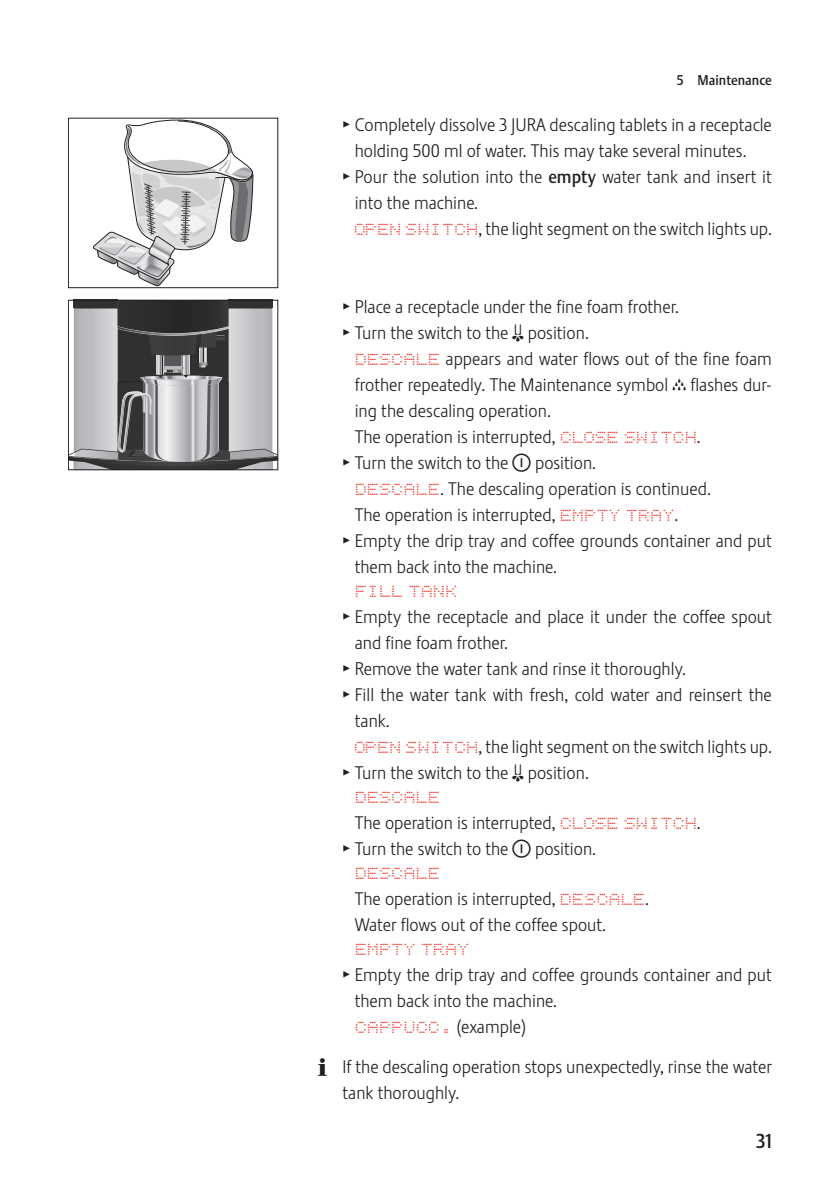
<style>
.page{position:relative;width:840px;height:1191px;background:#fff}
.page>*{position:absolute;margin:0;border:0;box-sizing:border-box;transform-origin:0 0}
.t1{font:20px "JURALED2006";color:#ee3e34}
.t2{font:20px "Stalemate Pro 2 J Medium";color:#231f20}
.t3{font:18px/26px "Stalemate Pro 2 J Light";color:#231f20}
.t4{font:14px "Stalemate Pro 2 J Medium";color:#231f20}
.s1{font-family:"Jura Pict 2006"}
.s2{font-family:"Stalemate Pro 2 J Medium"}
.s3{font-family:"JURALED2006";font-size:20px;color:#ee3e34}
</style>
<div class="page">
<svg style="left:93px;top:120px;width:161px;height:166px"></svg>
<div style="left:68px;top:118px;width:210px;height:170px;border:1px solid #231f20"></div>
<hr style="left:74px;top:306px;width:197px;height:3px;background:#312f30">
<div style="left:74px;top:300px;width:43px;height:8px;background:#312f30"></div>
<div style="left:229px;top:300px;width:43px;height:8px;background:#312f30"></div>
<svg style="left:70px;top:308px;width:206px;height:160px;background:#939395"></svg>
<div style="left:68px;top:300px;width:210px;height:170px;border:1px solid #231f20"></div>
<p class="t4" style="left:676px;top:74px;width:97px">5 Maintenance</p>
<p class="t3" style="left:343px;top:112px;width:430px"><span class="s1">T</span> Completely dissolve 3 JURA descaling tablets in a receptacle</p>
<p class="t3" style="left:354px;top:138px;width:393px">holding 500 ml of water. This may take several minutes.</p>
<p class="t3" style="left:343px;top:164px;width:430px"><span class="s1">T</span> Pour the solution into the <span class="s2">empty</span> water tank and insert it</p>
<p class="t3" style="left:354px;top:190px;width:125px">into the machine.</p>
<p class="t3" style="left:354px;top:216px;width:418px"><span class="s3">OPEN SWITCH</span>, the light segment on the switch lights up.</p>
<p class="t3" style="left:343px;top:294px;width:337px"><span class="s1">T</span> Place a receptacle under the fine foam frother.<br><span class="s1">T</span> Turn the switch to the <span class="s1">M</span> position.</p>
<p class="t3" style="left:354px;top:346px;width:418px"><span class="s3">DESCALE</span> appears and water flows out of the fine foam</p>
<p class="t3" style="left:354px;top:372px;width:418px">frother repeatedly. The Maintenance symbol <span class="s1">C</span> flashes dur-</p>
<p class="t3" style="left:354px;top:398px;width:197px">ing the descaling operation.</p>
<p class="t3" style="left:354px;top:424px;width:347px">The operation is interrupted, <span class="s3">CLOSE SWITCH</span>.</p>
<p class="t3" style="left:343px;top:450px;width:254px"><span class="s1">T</span> Turn the switch to the <span class="s1">°</span> position.</p>
<p class="t3" style="left:354px;top:476px;width:357px"><span class="s3">DESCALE</span>. The descaling operation is continued.</p>
<p class="t3" style="left:354px;top:502px;width:325px">The operation is interrupted, <span class="s3">EMPTY TRAY</span>.</p>
<p class="t3" style="left:343px;top:528px;width:429px"><span class="s1">T</span> Empty the drip tray and coffee grounds container and put</p>
<p class="t3" style="left:354px;top:554px;width:204px">them back into the machine.</p>
<p class="t1" style="left:354px;top:582px;width:104px">FILL TANK</p>
<p class="t3" style="left:343px;top:604px;width:429px"><span class="s1">T</span> Empty the receptacle and place it under the coffee spout</p>
<p class="t3" style="left:354px;top:630px;width:155px">and fine foam frother.</p>
<p class="t3" style="left:343px;top:656px;width:344px"><span class="s1">T</span> Remove the water tank and rinse it thoroughly.</p>
<p class="t3" style="left:343px;top:682px;width:430px"><span class="s1">T</span> Fill the water tank with fresh, cold water and reinsert the</p>
<p class="t3" style="left:354px;top:708px;width:36px">tank.</p>
<p class="t3" style="left:354px;top:734px;width:418px"><span class="s3">OPEN SWITCH</span>, the light segment on the switch lights up.</p>
<p class="t3" style="left:343px;top:760px;width:247px"><span class="s1">T</span> Turn the switch to the <span class="s1">M</span> position.</p>
<p class="t1" style="left:354px;top:788px;width:87px">DESCALE</p>
<p class="t3" style="left:343px;top:810px;width:359px;text-indent:11px">The operation is interrupted, <span class="s3">CLOSE SWITCH</span>.<br><span class="s1">T</span> Turn the switch to the <span class="s1">°</span> position.</p>
<p class="t1" style="left:354px;top:864px;width:87px">DESCALE</p>
<p class="t3" style="left:354px;top:886px;width:295px">The operation is interrupted, <span class="s3">DESCALE</span>.<br>Water flows out of the coffee spout.</p>
<p class="t1" style="left:354px;top:940px;width:116px">EMPTY TRAY</p>
<p class="t3" style="left:354px;top:962px;width:418px;text-indent:-11px"><span class="s1">T</span> Empty the drip tray and coffee grounds container and put them back into the machine.<br><span class="s3">CAPPUCC.</span> (example)</p>
<p class="t3" style="left:342px;top:1055px;width:431px;text-indent:-24px"><span class="s1">E</span> If the descaling operation stops unexpectedly, rinse the water tank thoroughly.</p>
<p class="t2" style="left:755px;top:1132px;width:17px">31</p>
</div>
